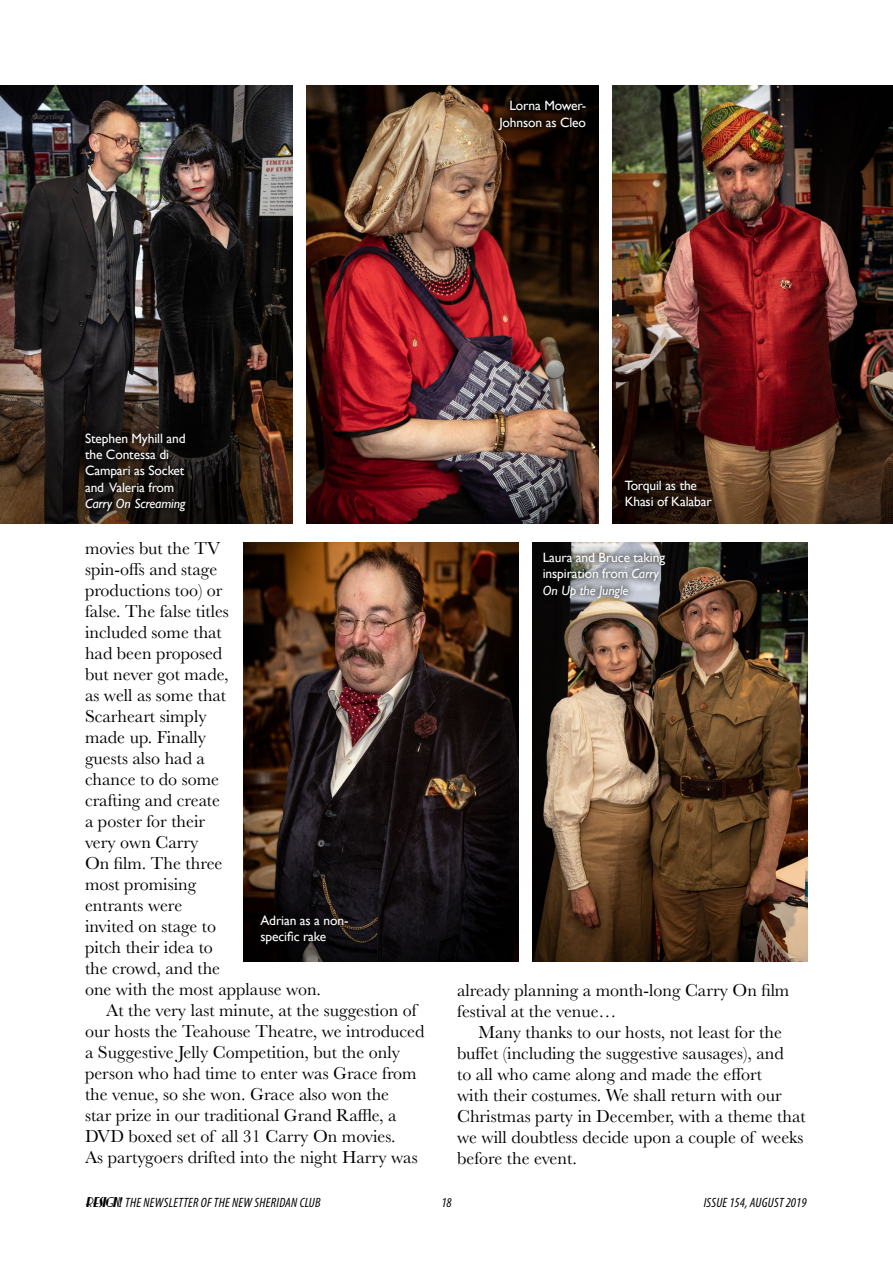
<style>
.page{position:relative;width:893px;height:1263px;background:#fff}
.page>*{position:absolute;margin:0;border:0;box-sizing:border-box;transform-origin:0 0}
.Body_text{font:18px/21px "Baskerville";color:#000}
.Picture_caption{font:13.5px/16.2px "Gill Sans";letter-spacing:-.01em;color:#fff}
.t1{font:italic condensed 13.5px "Myriad Pro";letter-spacing:.02em;color:#000}
.s1{font-style:italic}
.s2{font-family:"Nickerbocker";font-stretch:normal}
</style>
<div class="page">
<img style="left:0;top:85px;width:292px;height:438px">
<img style="left:306px;top:85px;width:292px;height:438px">
<img style="left:612px;top:85px;width:281px;height:438px">
<img style="left:533px;top:542px;width:275px;height:419px">
<img style="left:243px;top:542px;width:275px;height:419px">
<div style="left:77px;top:425px;width:117px;height:95px;background:#000;opacity:.61"></div>
<svg style="left:490px;top:93px;width:105px;height:46px;background:#160a03"></svg>
<div style="left:616px;top:471px;width:104px;height:44px;background:#000;opacity:.61"></div>
<div style="left:252px;top:907px;width:105px;height:46px;background:#000;opacity:.61"></div>
<div style="left:534px;top:544px;width:140px;height:62px;background:#000;opacity:.61"></div>
<p class="Picture_caption" style="left:500px;top:98px;width:88px;text-align:right">Lorna Mower-<br>Johnson as Cleo</p>
<p class="Picture_caption" style="left:85px;top:430px;width:102px">Stephen Myhill and the Contessa di<br>Campari as Socket and Valeria from<br><span class="s1">Carry On Screaming</span></p>
<p class="Body_text" style="left:85px;top:538px;width:238px">movies but the TV<br>spin-offs and stage<br>productions too) or<br>false. The false titles<br>included some that<br>had been proposed<br>but never got made,<br>as well as some that<br>Scarheart simply<br>made up. Finally<br>guests also had a<br>chance to do some<br>crafting and create<br>a poster for their<br>very own Carry<br>On film. The three<br>most promising<br>entrants were<br>invited on stage to<br>pitch their idea to<br>the crowd, and the<br>one with the most applause won.</p>
<p class="Body_text" style="left:85px;top:1000px;width:341px;text-indent:21px">At the very last minute, at the suggestion of our hosts the Teahouse Theatre, we introduced a Suggestive Jelly Competition, but the only person who had time to enter was Grace from the venue, so she won. Grace also won the<br>star prize in our traditional Grand Raffle, a DVD boxed set of all 31 Carry On movies.<br>As partygoers drifted into the night Harry was</p>
<p class="Picture_caption" style="left:260px;top:912px;width:89px">Adrian as a non&shy;specific rake</p>
<p class="Picture_caption" style="left:625px;top:477px;width:89px">Torquil as the<br>Khasi of Kalabar</p>
<p class="Picture_caption" style="left:543px;top:549px;width:124px">Laura and Bruce taking inspiration from <span class="s1">Carry<br>On Up the Jungle</span></p>
<p class="Body_text" style="left:457px;top:979px;width:334px">already planning a month-long Carry On film festival at the venue…</p>
<p class="Body_text" style="left:457px;top:1021px;width:350px;text-indent:21px">Many thanks to our hosts, not least for the buffet (including the suggestive sausages), and<br>to all who came along and made the effort<br>with their costumes. We shall return with our Christmas party in December, with a theme that we will doubtless decide upon a couple of weeks before the event.</p>
<p class="t1" style="left:85px;top:1194px;width:237px"><span class="s2">RESIGN!</span>THE NEWSLETTER OF THE NEW SHERIDAN CLUB</p>
<p class="t1" style="left:441px;top:1194px;width:12px">18</p>
<p class="t1" style="left:704px;top:1194px;width:104px">ISSUE 154, AUGUST 2019</p>
</div>
